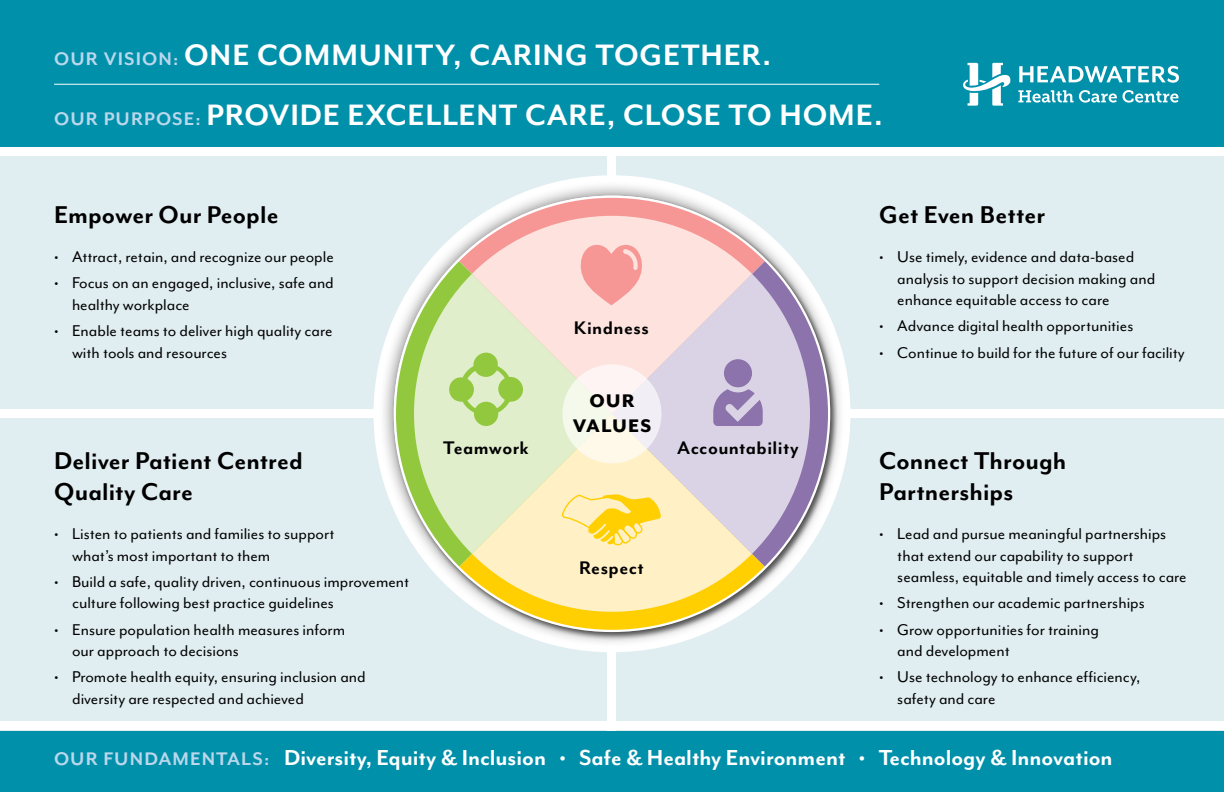
<style>
.page{position:relative;width:1224px;height:792px;background:#fff}
.page>*{position:absolute;margin:0;border:0;box-sizing:border-box;transform-origin:0 0}
.t1{font:700 34px/60px "Mr Eaves Mod OT";letter-spacing:.02em;color:#fff}
.t2{font:700 28px/31px "Mr Eaves Mod OT";letter-spacing:.005em;color:#000}
.t3{font:700 25px "Mr Eaves Mod OT";color:#fff}
.t4{font:700 21px "Mr Eaves Mod OT";letter-spacing:.02em;color:#000}
.t5{font:800 21px/25px "Mr Eaves Mod OT";letter-spacing:.045em;color:#000;text-align:center}
.t6{font:18px/21.6px "Mr Eaves Mod OT";color:#000}
.s1{font-size:21px;color:#bbd7ec}
</style>
<div class="page">
<div style="left:0;top:0;width:1224px;height:152px;background:#0090aa"></div>
<div style="left:0;top:726px;width:1224px;height:66px;background:#0090aa"></div>
<hr style="left:54px;top:84px;width:825px;height:1px;background:#fff">
<div style="left:0;top:418px;width:608px;height:312px;background:#e0edf1"></div>
<div style="left:616px;top:418px;width:608px;height:312px;background:#e0edf1"></div>
<div style="left:616px;top:147px;width:608px;height:263px;background:#e0edf1"></div>
<div style="left:0;top:147px;width:608px;height:263px;background:#e0edf1"></div>
<div style="left:0;top:722px;width:1224px;height:8px;background:#fff"></div>
<div style="left:0;top:147px;width:1224px;height:9px;background:#fff"></div>
<div style="left:0;top:409px;width:1224px;height:9px;background:#fff"></div>
<svg style="left:963px;top:63px;width:48px;height:43px"></svg>
<svg style="left:1019px;top:66px;width:160px;height:17px"></svg>
<svg style="left:1018px;top:90px;width:161px;height:13px"></svg>
<div style="left:392px;top:194px;width:446px;height:446px;background:#000;opacity:.55"></div>
<svg style="left:459px;top:567px;width:306px;height:84px"></svg>
<svg style="left:752px;top:261px;width:97px;height:306px"></svg>
<svg style="left:375px;top:261px;width:97px;height:306px"></svg>
<svg style="left:459px;top:177px;width:306px;height:97px"></svg>
<svg style="left:472px;top:554px;width:280px;height:77px;background:#f5e297"></svg>
<svg style="left:612px;top:274px;width:217px;height:280px;background:#d4cad4"></svg>
<svg style="left:395px;top:274px;width:217px;height:280px;background:#dae7b7"></svg>
<svg style="left:472px;top:196px;width:280px;height:218px;background:#f1d9d5"></svg>
<svg style="left:576px;top:245px;width:71px;height:60px;background:#f8b4b2"></svg>
<svg style="left:449px;top:353px;width:74px;height:73px;background:#c1df93"></svg>
<svg style="left:713px;top:359px;width:50px;height:67px;background:#ae9dc5"></svg>
<div style="left:562px;top:364px;width:100px;height:99px;background:#f5f4ec;border-radius:50%"></div>
<svg style="left:562px;top:494px;width:99px;height:51px;background:#fee37b"></svg>
<h1 class="t1" style="left:54px;top:24px;width:830px"><span class="s1">OUR VISION:</span> ONE COMMUNITY, CARING TOGETHER.<br><span class="s1">OUR PURPOSE:</span> PROVIDE EXCELLENT CARE, CLOSE TO HOME.</h1>
<h2 class="t2" style="left:54px;top:198px;width:226px">Empower Our People</h2>
<p class="t6" style="left:54px;top:246px;width:281px">• Attract, retain, and recognize our people</p>
<p class="t6" style="left:72px;top:272px;width:263px;text-indent:-18px">• Focus on an engaged, inclusive, safe and healthy workplace</p>
<p class="t6" style="left:72px;top:320px;width:262px;text-indent:-18px">• Enable teams to deliver high quality care with tools and resources</p>
<h2 class="t2" style="left:54px;top:444px;width:250px">Deliver Patient Centred<br>Quality Care</h2>
<p class="t6" style="left:72px;top:523px;width:264px;text-indent:-18px">• Listen to patients and families to support what’s most important to them</p>
<p class="t6" style="left:72px;top:571px;width:339px;text-indent:-18px">• Build a safe, quality driven, continuous improvement culture following best practice guidelines</p>
<p class="t6" style="left:72px;top:618px;width:275px;text-indent:-18px">• Ensure population health measures inform our approach to decisions</p>
<p class="t6" style="left:72px;top:666px;width:295px;text-indent:-18px">• Promote health equity, ensuring inclusion and diversity are respected and achieved</p>
<p class="t4" style="left:574px;top:316px;width:77px">Kindness</p>
<p class="t5" style="left:573px;top:388px;width:80px">OUR<br>VALUES</p>
<p class="t4" style="left:443px;top:436px;width:87px">Teamwork</p>
<p class="t4" style="left:677px;top:436px;width:123px">Accountability</p>
<p class="t4" style="left:579px;top:556px;width:66px">Respect</p>
<h2 class="t2" style="left:879px;top:198px;width:167px">Get Even Better</h2>
<p class="t6" style="left:897px;top:246px;width:259px;text-indent:-18px">• Use timely, evidence and data-based analysis to support decision making and enhance equitable access to care</p>
<p class="t6" style="left:879px;top:315px;width:256px">• Advance digital health opportunities</p>
<p class="t6" style="left:879px;top:341px;width:307px">• Continue to build for the future of our facility</p>
<h2 class="t2" style="left:879px;top:444px;width:189px">Connect Through<br>Partnerships</h2>
<p class="t6" style="left:897px;top:523px;width:291px;text-indent:-18px">• Lead and pursue meaningful partnerships that extend our capability to support seamless, equitable and timely access to care</p>
<p class="t6" style="left:879px;top:592px;width:267px">• Strengthen our academic partnerships</p>
<p class="t6" style="left:897px;top:618px;width:203px;text-indent:-18px">• Grow opportunities for training and development</p>
<p class="t6" style="left:897px;top:666px;width:245px;text-indent:-18px">• Use technology to enhance efficiency, safety and care</p>
<h3 class="t3" style="left:54px;top:743px;width:494px"><span class="s1">OUR FUNDAMENTALS:</span> Diversity, Equity &amp; Inclusion</h3>
<h3 class="t3" style="left:579px;top:743px;width:268px">Safe &amp; Healthy Environment</h3>
<h3 class="t3" style="left:879px;top:743px;width:235px">Technology &amp; Innovation</h3>
</div>
